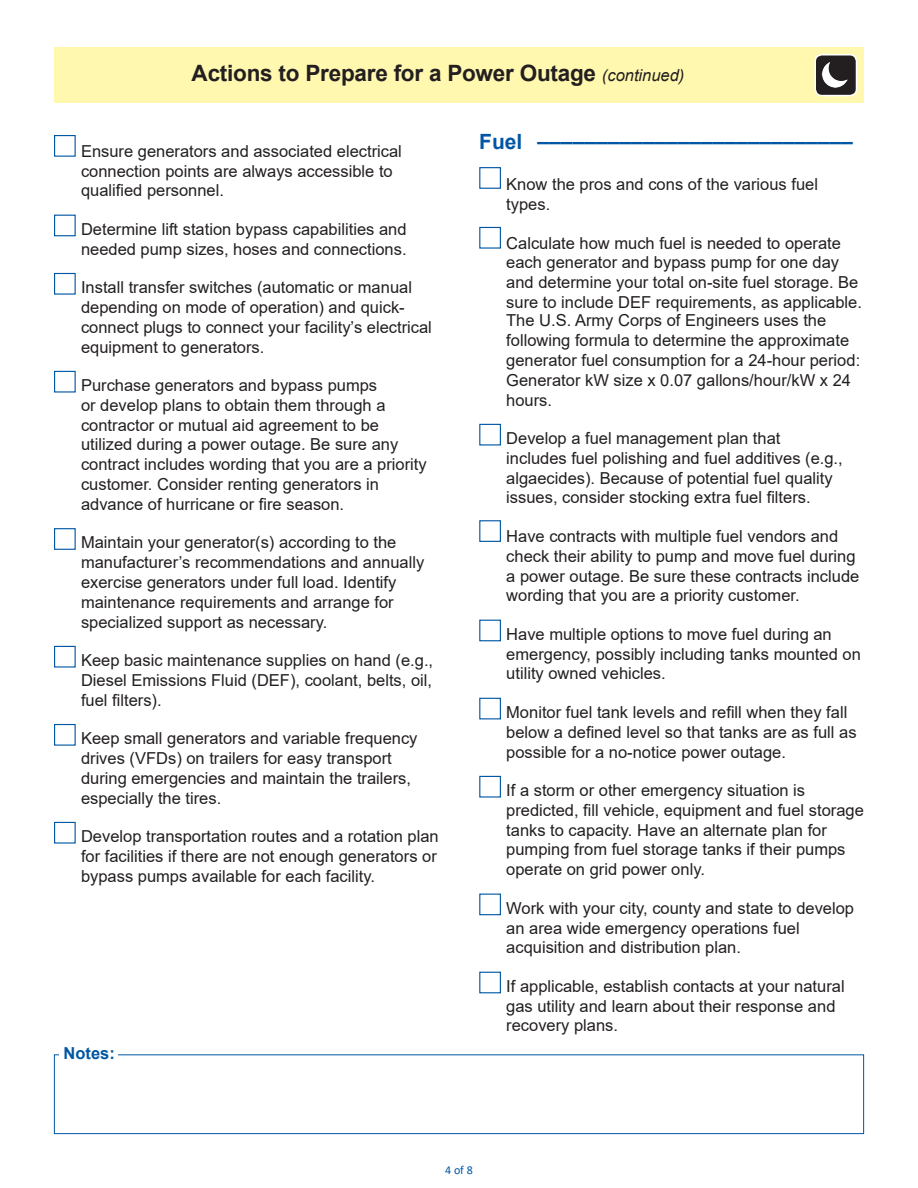
<style>
.page{position:relative;width:918px;height:1188px;background:#fff}
.page>*{position:absolute;margin:0;border:0;box-sizing:border-box;transform-origin:0 0}
.t1{font:700 22.5px "Arial";letter-spacing:-.01em;color:#231f20}
.t2{font:700 21px "Arial";color:#0057a4}
.t3{font:16.5px/19.8px "Arial";color:#231f20}
.t4{font:700 16.5px "Arial";color:#0057a4}
.t5{font:12px "Calibri";color:#0057a4}
.s1{font-weight:400;font-style:italic;font-size:16.5px}
</style>
<div class="page">
<div style="left:54px;top:135px;width:22px;height:22px;border:1px solid #0057a4"></div>
<div style="left:54px;top:215px;width:22px;height:21px;border:1px solid #0057a4"></div>
<div style="left:54px;top:273px;width:22px;height:22px;border:1px solid #0057a4"></div>
<div style="left:54px;top:371px;width:22px;height:22px;border:1px solid #0057a4"></div>
<div style="left:54px;top:528px;width:22px;height:22px;border:1px solid #0057a4"></div>
<div style="left:54px;top:646px;width:22px;height:22px;border:1px solid #0057a4"></div>
<div style="left:54px;top:724px;width:22px;height:22px;border:1px solid #0057a4"></div>
<div style="left:54px;top:822px;width:22px;height:22px;border:1px solid #0057a4"></div>
<div style="left:479px;top:167px;width:22px;height:22px;border:1px solid #0057a4"></div>
<div style="left:479px;top:227px;width:22px;height:22px;border:1px solid #0057a4"></div>
<div style="left:479px;top:424px;width:22px;height:22px;border:1px solid #0057a4"></div>
<div style="left:479px;top:520px;width:22px;height:22px;border:1px solid #0057a4"></div>
<div style="left:479px;top:620px;width:22px;height:21px;border:1px solid #0057a4"></div>
<div style="left:479px;top:698px;width:22px;height:21px;border:1px solid #0057a4"></div>
<div style="left:479px;top:776px;width:22px;height:22px;border:1px solid #0057a4"></div>
<div style="left:479px;top:894px;width:22px;height:21px;border:1px solid #0057a4"></div>
<div style="left:479px;top:972px;width:22px;height:21px;border:1px solid #0057a4"></div>
<div style="left:54px;top:47px;width:810px;height:55px;background:#fff8ae"></div>
<div style="left:54px;top:1054px;width:810px;height:80px;border:1px solid #0057a4"></div>
<div style="left:59px;top:1040px;width:59px;height:26px;background:#fff"></div>
<div style="left:815px;top:55px;width:41px;height:41px;background:#231f20;border-radius:7px"></div>
<div style="left:815px;top:54px;width:42px;height:42px;border:2px solid #fff;border-radius:7px"></div>
<img style="left:821px;top:62px;width:27px;height:26px">
<p class="t1" style="left:192px;top:57px;width:494px">Actions to Prepare for a Power Outage <span class="s1">(continued)</span></p>
<p class="t3" style="left:81px;top:141px;width:322px">Ensure generators and associated electrical connection points are always accessible to qualified personnel.</p>
<p class="t3" style="left:81px;top:219px;width:327px">Determine lift station bypass capabilities and needed pump sizes, hoses and connections.</p>
<p class="t3" style="left:81px;top:277px;width:352px">Install transfer switches (automatic or manual depending on mode of operation) and quick&shy;connect plugs to connect your facility’s electrical equipment to generators.</p>
<p class="t3" style="left:81px;top:375px;width:347px">Purchase generators and bypass pumps<br>or develop plans to obtain them through a contractor or mutual aid agreement to be utilized during a power outage. Be sure any contract includes wording that you are a priority customer. Consider renting generators in advance of hurricane or fire season.</p>
<p class="t3" style="left:81px;top:533px;width:345px">Maintain your generator(s) according to the manufacturer’s recommendations and annually exercise generators under full load. Identify maintenance requirements and arrange for specialized support as necessary.</p>
<p class="t3" style="left:81px;top:650px;width:354px;text-align:justify">Keep basic maintenance supplies on hand (e.g., Diesel Emissions Fluid (DEF), coolant, belts, oil, fuel filters).</p>
<p class="t3" style="left:81px;top:728px;width:338px">Keep small generators and variable frequency drives (VFDs) on trailers for easy transport during emergencies and maintain the trailers, especially the tires.</p>
<p class="t3" style="left:81px;top:826px;width:359px;text-align:justify">Develop transportation routes and a rotation plan for facilities if there are not enough generators or bypass pumps available for each facility.</p>
<p class="t4" style="left:64px;top:1042px;width:53px">Notes:</p>
<p class="t2" style="left:479px;top:118px;width:375px">Fuel ___________________________</p>
<p class="t3" style="left:506px;top:174px;width:313px">Know the pros and cons of the various fuel types.</p>
<p class="t3" style="left:506px;top:233px;width:357px">Calculate how much fuel is needed to operate each generator and bypass pump for one day and determine your total on-site fuel storage. Be sure to include DEF requirements, as applicable.</p>
<p class="t3" style="left:506px;top:311px;width:356px">The U.S. Army Corps of Engineers uses the following formula to determine the approximate generator fuel consumption for a 24-hour period:<br>Generator kW size x 0.07 gallons/hour/kW x 24 hours.</p>
<p class="t3" style="left:506px;top:428px;width:338px">Develop a fuel management plan that includes fuel polishing and fuel additives (e.g., algaecides). Because of potential fuel quality issues, consider stocking extra fuel filters.</p>
<p class="t3" style="left:506px;top:526px;width:355px">Have contracts with multiple fuel vendors and check their ability to pump and move fuel during a power outage. Be sure these contracts include wording that you are a priority customer.</p>
<p class="t3" style="left:506px;top:624px;width:356px">Have multiple options to move fuel during an emergency, possibly including tanks mounted on utility owned vehicles.</p>
<p class="t3" style="left:506px;top:702px;width:352px">Monitor fuel tank levels and refill when they fall below a defined level so that tanks are as full as possible for a no-notice power outage.</p>
<p class="t3" style="left:506px;top:780px;width:359px">If a storm or other emergency situation is predicted, fill vehicle, equipment and fuel storage tanks to capacity. Have an alternate plan for pumping from fuel storage tanks if their pumps operate on grid power only.</p>
<p class="t3" style="left:506px;top:898px;width:349px">Work with your city, county and state to develop an area wide emergency operations fuel acquisition and distribution plan.</p>
<p class="t3" style="left:506px;top:976px;width:340px">If applicable, establish contacts at your natural gas utility and learn about their response and recovery plans.</p>
<p class="t5" style="left:445px;top:1161px;width:29px">4 of 8</p>
</div>
